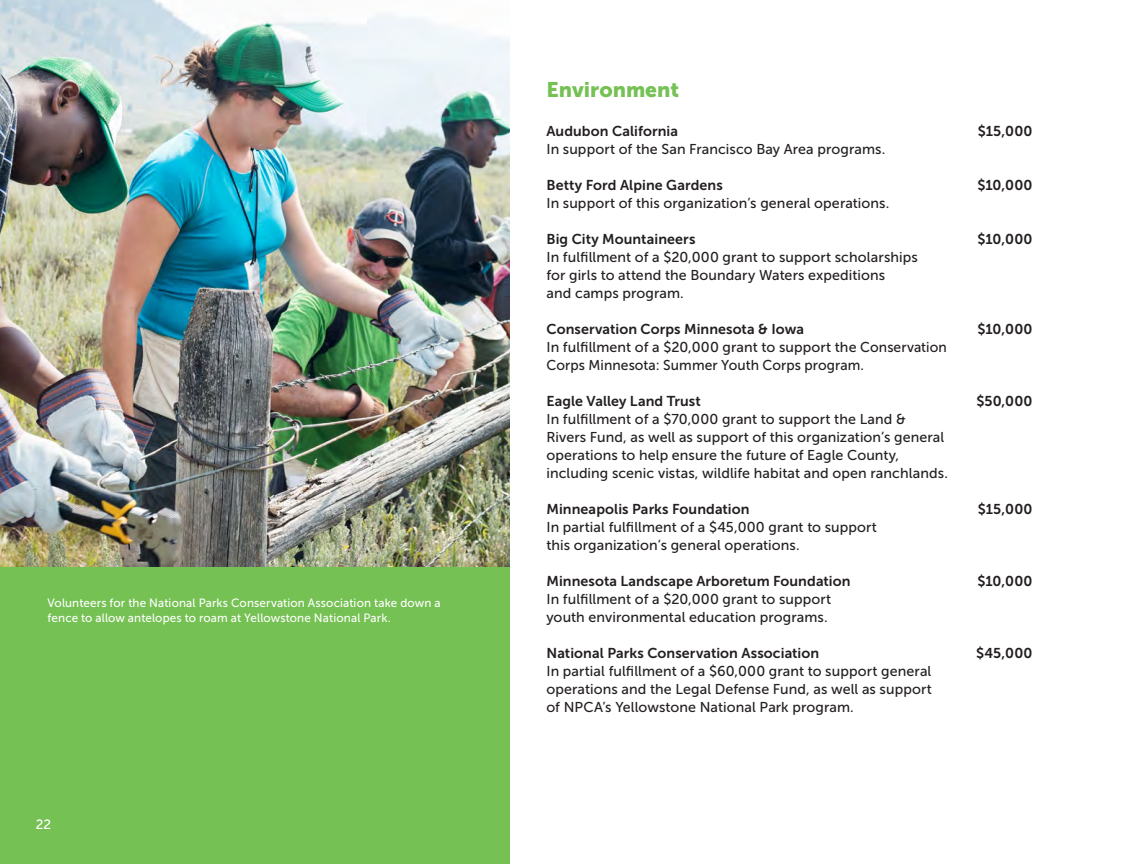
<style>
.page{position:relative;width:1134px;height:864px;background:#fff}
.page>*{position:absolute;margin:0;border:0;box-sizing:border-box;transform-origin:0 0}
.Main_headings{font:21px "Museo Sans 900";color:#75c153}
.Grantee_names{font:14.25px/18px "Museo Sans 500";letter-spacing:.005em;color:#231f20}
.Grantee_names-2{font:14.25px "Museo Sans 700";letter-spacing:.005em;color:#231f20}
.t1{font:13.5px "Museo Sans 500";color:#fff}
.Photo_captions{font:12px/15px "Museo Sans 500";letter-spacing:.015em;color:#fff}
</style>
<div class="page">
<div style="left:0;top:0;width:510px;height:864px;background:#75c153"></div>
<img style="left:0;top:0;width:510px;height:567px">
<p class="Photo_captions" style="left:48px;top:596px;width:395px">Volunteers for the National Parks Conservation Association take down a fence to allow antelopes to roam at Yellowstone National Park.</p>
<p class="t1" style="left:36px;top:817px;width:17px">22</p>
<p class="Main_headings" style="left:546px;top:77px;width:134px">Environment</p>
<p class="Grantee_names-2" style="left:546px;top:123px;width:133px">Audubon California</p>
<p class="Grantee_names-2" style="left:978px;top:123px;width:56px">$15,000</p>
<p class="Grantee_names" style="left:546px;top:140px;width:341px">In support of the San Francisco Bay Area programs.</p>
<p class="Grantee_names-2" style="left:546px;top:177px;width:178px">Betty Ford Alpine Gardens</p>
<p class="Grantee_names-2" style="left:977px;top:177px;width:57px">$10,000</p>
<p class="Grantee_names" style="left:546px;top:194px;width:345px">In support of this organization’s general operations.</p>
<p class="Grantee_names-2" style="left:546px;top:231px;width:151px">Big City Mountaineers</p>
<p class="Grantee_names-2" style="left:977px;top:231px;width:57px">$10,000</p>
<p class="Grantee_names" style="left:546px;top:248px;width:373px">In fulfillment of a $20,000 grant to support scholarships for girls to attend the Boundary Waters expeditions<br>and camps program.</p>
<p class="Grantee_names-2" style="left:546px;top:321px;width:259px">Conservation Corps Minnesota &amp; Iowa</p>
<p class="Grantee_names-2" style="left:977px;top:321px;width:57px">$10,000</p>
<p class="Grantee_names" style="left:546px;top:338px;width:402px">In fulfillment of a $20,000 grant to support the Conservation<br>Corps Minnesota: Summer Youth Corps program.</p>
<p class="Grantee_names-2" style="left:546px;top:393px;width:156px">Eagle Valley Land Trust</p>
<p class="Grantee_names-2" style="left:976px;top:393px;width:58px">$50,000</p>
<p class="Grantee_names" style="left:546px;top:410px;width:403px">In fulfillment of a $70,000 grant to support the Land &amp; Rivers Fund, as well as support of this organization’s general operations to help ensure the future of Eagle County, including scenic vistas, wildlife habitat and open ranchlands.</p>
<p class="Grantee_names-2" style="left:546px;top:501px;width:205px">Minneapolis Parks Foundation</p>
<p class="Grantee_names-2" style="left:978px;top:501px;width:56px">$15,000</p>
<p class="Grantee_names" style="left:546px;top:518px;width:332px">In partial fulfillment of a $45,000 grant to support this organization’s general operations.</p>
<p class="Grantee_names-2" style="left:546px;top:573px;width:306px">Minnesota Landscape Arboretum Foundation</p>
<p class="Grantee_names-2" style="left:977px;top:573px;width:57px">$10,000</p>
<p class="Grantee_names" style="left:546px;top:590px;width:286px">In fulfillment of a $20,000 grant to support youth environmental education programs.</p>
<p class="Grantee_names-2" style="left:546px;top:645px;width:274px">National Parks Conservation Association</p>
<p class="Grantee_names-2" style="left:976px;top:645px;width:58px">$45,000</p>
<p class="Grantee_names" style="left:546px;top:662px;width:387px;text-align:justify">In partial fulfillment of a $60,000 grant to support general operations and the Legal Defense Fund, as well as support of NPCA’s Yellowstone National Park program.</p>
</div>
